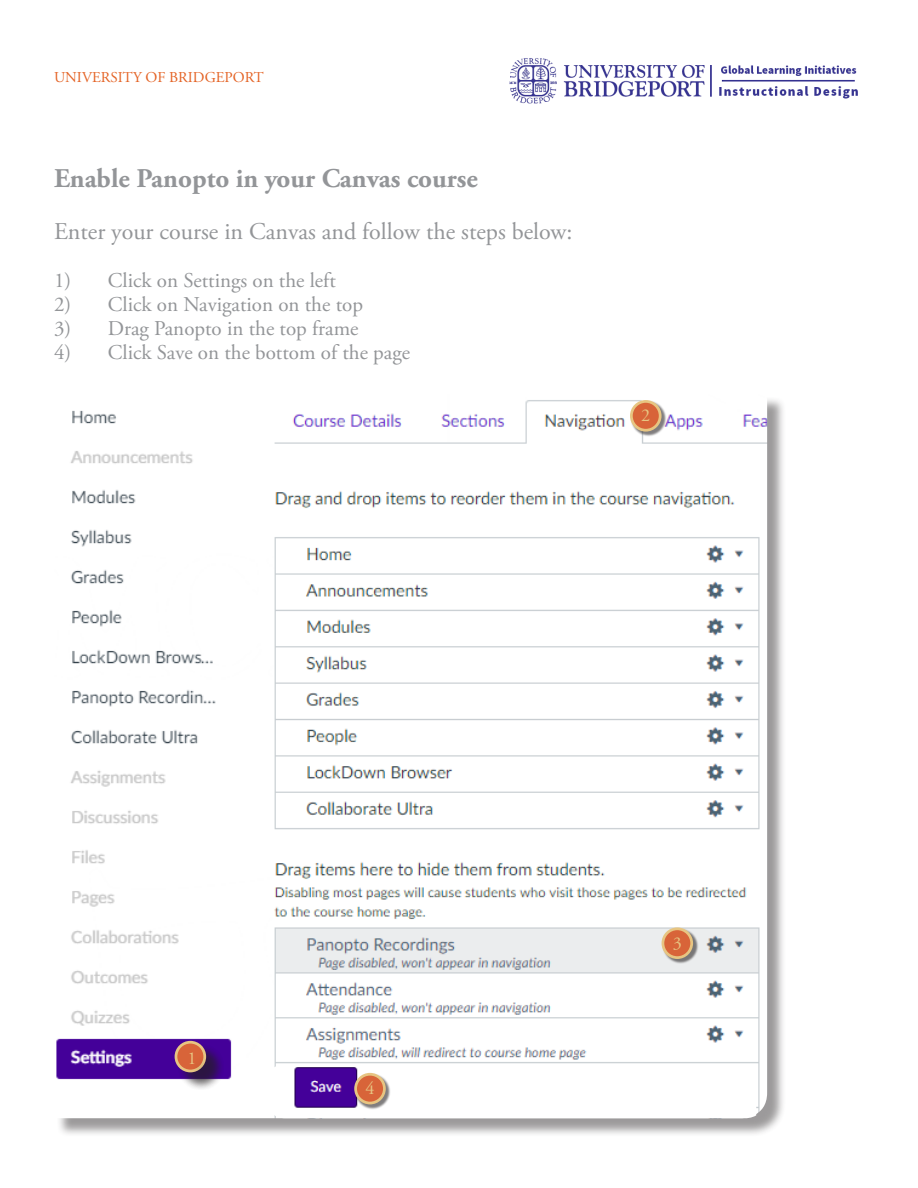
<style>
.page{position:relative;width:918px;height:1188px;background:#fff}
.page>*{position:absolute;margin:0;border:0;box-sizing:border-box;transform-origin:0 0}
.t1{font:700 27px "Adobe Garamond Pro";color:#939598}
.t2{font:24px "Adobe Garamond Pro";color:#939598}
.t3{font:21px "Adobe Garamond Pro";color:#939598}
.t4{font:18.15px "Adobe Garamond Pro";color:#e7c582}
.t5{font:15px "Adobe Garamond Pro";color:#e46325}
</style>
<div class="page">
<img style="left:509px;top:58px;width:349px;height:46px">
<div style="left:56px;top:396px;width:730px;height:741px;background:#231f20;opacity:.45"></div>
<img style="left:56px;top:396px;width:711px;height:722px">
<div style="left:662px;top:928px;width:37px;height:36px;background:#231f20;opacity:.58"></div>
<div style="left:663px;top:929px;width:29px;height:29px;background:#d86439;border-radius:50%"></div>
<div style="left:662px;top:927px;width:31px;height:32px;border:3px solid #e7c582;border-radius:50%"></div>
<div style="left:177px;top:1044px;width:47px;height:47px;background:#231f20;opacity:.45"></div>
<div style="left:176px;top:1042px;width:29px;height:29px;background:#d86439;border-radius:50%"></div>
<div style="left:175px;top:1041px;width:31px;height:31px;border:3px solid #e7c582;border-radius:50%"></div>
<div style="left:193px;top:1055px;width:19px;height:27px;background:#231f20;opacity:.45"></div>
<div style="left:631px;top:401px;width:36px;height:36px;background:#231f20;opacity:.58"></div>
<div style="left:631px;top:401px;width:29px;height:29px;background:#d86439;border-radius:50%"></div>
<div style="left:630px;top:400px;width:32px;height:32px;border:3px solid #e7c582;border-radius:50%"></div>
<img style="left:267px;top:1064px;width:489px;height:54px">
<img style="left:286px;top:1066px;width:84px;height:46px">
<div style="left:355px;top:1074px;width:36px;height:36px;background:#231f20;opacity:.58"></div>
<div style="left:356px;top:1074px;width:28px;height:29px;background:#d86439;border-radius:50%"></div>
<div style="left:354px;top:1073px;width:32px;height:31px;border:3px solid #e7c582;border-radius:50%"></div>
<p class="t5" style="left:54px;top:69px;width:211px">UNIVERSITY OF BRIDGEPORT</p>
<p class="t1" style="left:54px;top:163px;width:425px">Enable Panopto in your Canvas course</p>
<p class="t2" style="left:54px;top:217px;width:520px">Enter your course in Canvas and follow the steps below:</p>
<p class="t3" style="left:54px;top:268px;width:283px">1) Click on Settings on the left</p>
<p class="t3" style="left:54px;top:292px;width:310px">2) Click on Navigation on the top</p>
<p class="t3" style="left:54px;top:316px;width:306px">3) Drag Panopto in the top frame</p>
<p class="t3" style="left:54px;top:340px;width:358px">4) Click Save on the bottom of the page</p>
<p class="t4" style="left:641px;top:405px;width:11px">2</p>
<p class="t4" style="left:187px;top:1047px;width:11px">1</p>
<p class="t4" style="left:365px;top:1077px;width:11px">4</p>
<p class="t4" style="left:673px;top:932px;width:11px">3</p>
</div>
